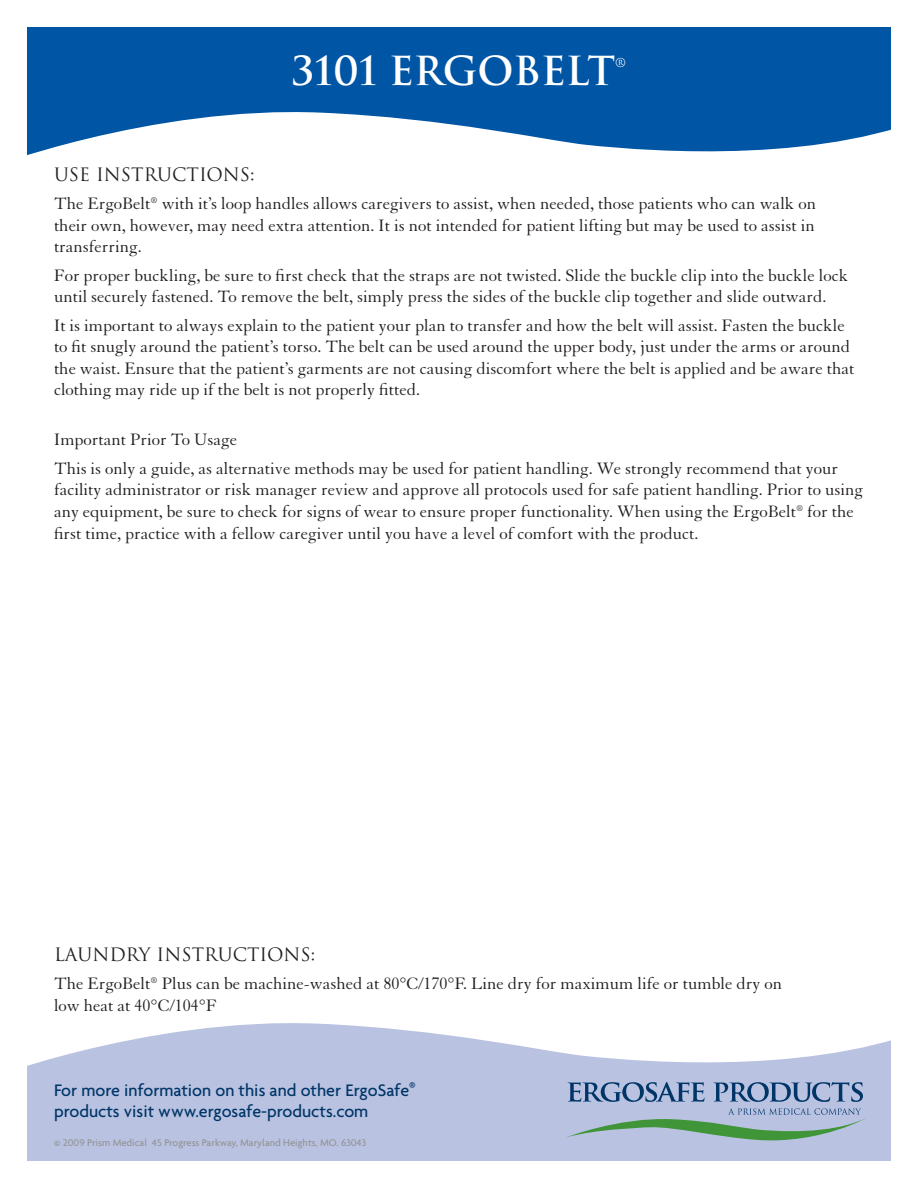
<style>
.page{position:relative;width:918px;height:1188px;background:#fff}
.page>*{position:absolute;margin:0;border:0;box-sizing:border-box;transform-origin:0 0}
.t1{font:700 39px "Trajan";color:#fff}
.t2{font:18px/21.6px "Granjon";color:#231f20}
.t3{font:500 18px "Agenda";color:#003667}
.t4{font:18px "Trajan";color:#231f20}
.t5{font:12px "Trajan";color:#fff}
.t6{font:500 10.5px "Agenda";color:#939598}
</style>
<div class="page">
<svg style="left:27px;top:27px;width:864px;height:128px;fill:#0155a5"></svg>
<svg style="left:27px;top:1023px;width:864px;height:138px"></svg>
<svg style="left:566px;top:1108px;width:300px;height:32px;background:#9ab5b9"></svg>
<svg style="left:568px;top:1082px;width:136px;height:20px;background:#7891b6"></svg>
<svg style="left:713px;top:1082px;width:150px;height:20px;background:#7b93b8"></svg>
<p class="t1" style="left:292px;top:46px;width:325px">3101 ERGOBELT</p>
<p class="t5" style="left:615px;top:55px;width:12px">®</p>
<p class="t4" style="left:54px;top:163px;width:202px">USE INSTRUCTIONS:</p>
<p class="t2" style="left:54px;top:193px;width:764px;text-align:justify">The ErgoBelt<sup>®</sup> with it’s loop handles allows caregivers to assist, when needed, those patients who can walk on their own, however, may need extra attention. It is not intended for patient lifting but may be used to assist in transferring.</p>
<p class="t2" style="left:54px;top:265px;width:796px">For proper buckling, be sure to first check that the straps are not twisted. Slide the buckle clip into the buckle lock until securely fastened. To remove the belt, simply press the sides of the buckle clip together and slide outward.</p>
<p class="t2" style="left:54px;top:315px;width:802px">It is important to always explain to the patient your plan to transfer and how the belt will assist. Fasten the buckle to fit snugly around the patient’s torso. The belt can be used around the upper body, just under the arms or around the waist. Ensure that the patient’s garments are not causing discomfort where the belt is applied and be aware that clothing may ride up if the belt is not properly fitted.</p>
<p class="t2" style="left:54px;top:429px;width:185px">Important Prior To Usage</p>
<p class="t2" style="left:54px;top:458px;width:811px">This is only a guide, as alternative methods may be used for patient handling. We strongly recommend that your facility administrator or risk manager review and approve all protocols used for safe patient handling. Prior to using any equipment, be sure to check for signs of wear to ensure proper functionality. When using the ErgoBelt<sup>®</sup> for the first time, practice with a fellow caregiver until you have a level of comfort with the product.</p>
<p class="t4" style="left:54px;top:943px;width:263px">LAUNDRY INSTRUCTIONS:</p>
<p class="t2" style="left:54px;top:973px;width:730px">The ErgoBelt<sup>®</sup> Plus can be machine-washed at 80°C/170°F. Line dry for maximum life or tumble dry on low heat at 40°C/104°F</p>
<p class="t3" style="left:54px;top:1079px;width:363px">For more information on this and other ErgoSafe<sup>®</sup></p>
<p class="t3" style="left:54px;top:1101px;width:316px">products visit www.ergosafe-products.com</p>
<p class="t6" style="left:54px;top:1136px;width:314px">© 2009 Prism Medical 45 Progress Parkway, Maryland Heights, MO. 63043</p>
</div>
